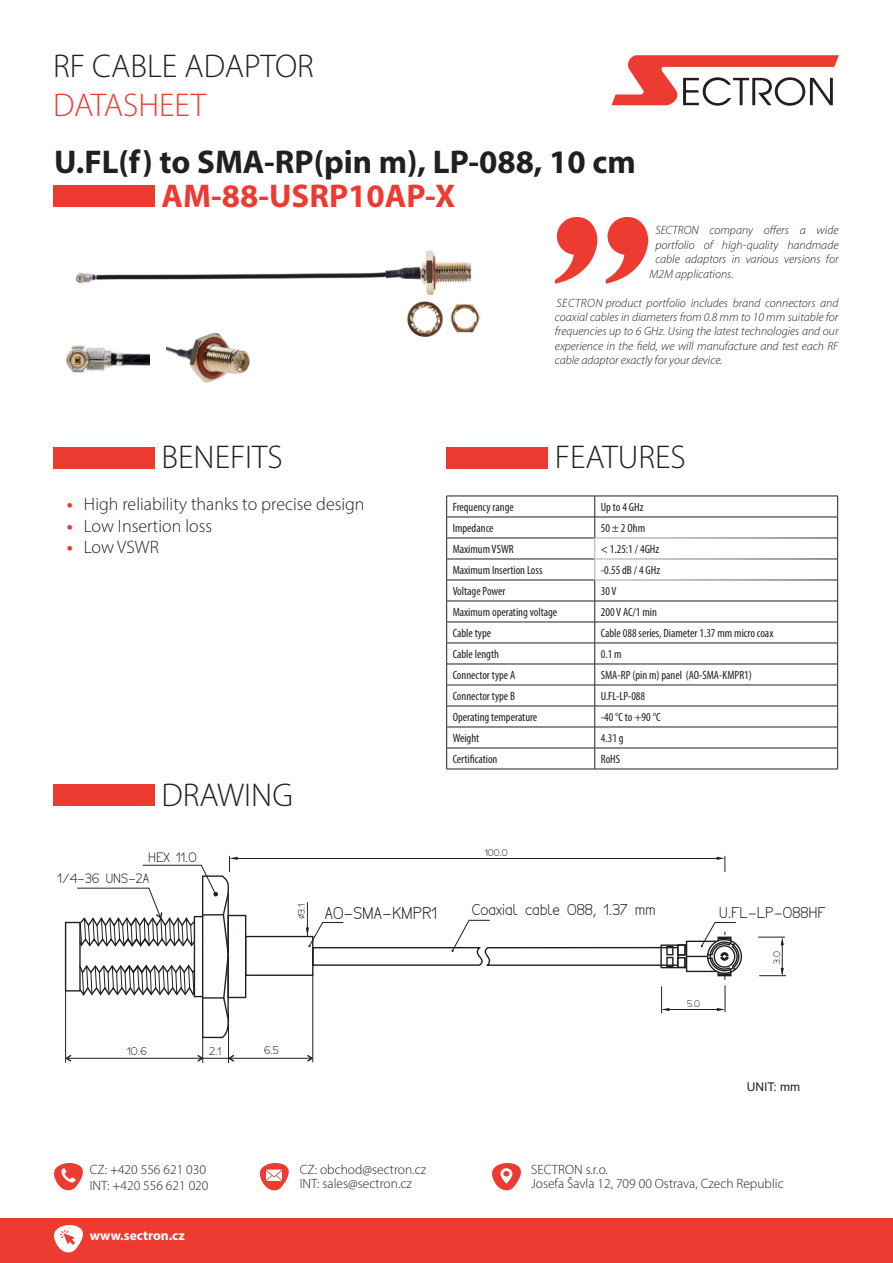
<style>
.page{position:relative;width:893px;height:1263px;background:#fff}
.page>*{position:absolute;margin:0;border:0;box-sizing:border-box;transform-origin:0 0}
.t1{font:300 33px "Myriad Pro";color:#231f20}
.t2{font:700 33px "Myriad Pro";color:#231f20}
.t3{font:700 33px "Myriad Pro";color:#ee3b32}
.t4{font:300 33px "Myriad Pro";color:#ee3b32}
.t5{font:300 18px "Myriad Pro";color:#231f20}
.t6{font:15.6px "Tecnico Fino";color:#1d1d1b}
.t7{font:14.25px "Tecnico Fino";color:#1d1d1b}
.t8{font:300 13.5px "Myriad Pro";color:#231f20}
.t9{font:700 13.5px "Myriad Pro";color:#fff}
.t10{font:12.45px "Tecnico Fino";color:#231f20}
.t11{font:italic 300 12px/14.4px "Myriad Pro";color:#231f20;text-align:justify}
.t12{font:condensed 12px "Myriad Pro";color:#231f20}
.t13{font:12px "Arial";color:#231f20}
.t14{font:10.2px "Tecnico Fino";color:#231f20}
.t15{font:8.7px "Tecnico Fino";color:#1d1d1b}
.s1{font-weight:700;color:#ee3b32}
</style>
<div class="page">
<svg style="left:611px;top:55px;width:228px;height:51px"></svg>
<div style="left:0;top:1218px;width:893px;height:45px;background:#ee3b32"></div>
<svg style="left:54px;top:1225px;width:29px;height:27px"></svg>
<svg style="left:54px;top:1163px;width:29px;height:27px"></svg>
<svg style="left:260px;top:1163px;width:29px;height:27px"></svg>
<svg style="left:492px;top:1163px;width:29px;height:27px"></svg>
<div style="left:53px;top:185px;width:102px;height:22px;background:#ee3b32"></div>
<div style="left:53px;top:447px;width:102px;height:21px;background:#ee3b32"></div>
<div style="left:53px;top:784px;width:102px;height:22px;background:#ee3b32"></div>
<div style="left:446px;top:447px;width:102px;height:21px;background:#ee3b32"></div>
<svg style="left:555px;top:217px;width:93px;height:67px"></svg>
<img style="left:75px;top:250px;width:406px;height:87px">
<img style="left:66px;top:320px;width:83px;height:53px">
<img style="left:167px;top:320px;width:95px;height:63px">
<hr style="left:446px;top:496px;width:149px;height:1px;background:#231f20">
<hr style="left:595px;top:496px;width:243px;height:1px;background:#231f20">
<hr style="left:446px;top:517px;width:149px;height:1px;background:#231f20">
<hr style="left:595px;top:517px;width:243px;height:1px;background:#231f20">
<hr style="left:446px;top:538px;width:149px;height:1px;background:#231f20">
<hr style="left:446px;top:559px;width:149px;height:1px;background:#231f20">
<hr style="left:446px;top:580px;width:149px;height:1px;background:#231f20">
<hr style="left:446px;top:601px;width:149px;height:1px;background:#231f20">
<hr style="left:595px;top:601px;width:243px;height:1px;background:#231f20">
<hr style="left:446px;top:622px;width:149px;height:1px;background:#231f20">
<hr style="left:595px;top:622px;width:243px;height:1px;background:#231f20">
<hr style="left:446px;top:643px;width:149px;height:1px;background:#231f20">
<hr style="left:595px;top:643px;width:243px;height:1px;background:#231f20">
<hr style="left:446px;top:664px;width:149px;height:1px;background:#231f20">
<hr style="left:595px;top:664px;width:243px;height:1px;background:#231f20">
<hr style="left:446px;top:685px;width:149px;height:1px;background:#231f20">
<hr style="left:595px;top:685px;width:243px;height:1px;background:#231f20">
<hr style="left:446px;top:706px;width:149px;height:1px;background:#231f20">
<hr style="left:595px;top:706px;width:243px;height:1px;background:#231f20">
<hr style="left:446px;top:727px;width:149px;height:1px;background:#231f20">
<hr style="left:595px;top:727px;width:243px;height:1px;background:#231f20">
<hr style="left:446px;top:748px;width:149px;height:1px;background:#231f20">
<svg style="left:446px;top:496px;width:1px;height:273px"></svg>
<hr style="left:595px;top:748px;width:243px;height:1px;background:#231f20">
<hr style="left:446px;top:769px;width:149px;height:1px;background:#231f20">
<hr style="left:595px;top:769px;width:243px;height:1px;background:#231f20">
<svg style="left:594px;top:496px;width:1px;height:273px"></svg>
<svg style="left:837px;top:496px;width:1px;height:273px"></svg>
<hr style="left:595px;top:580px;width:243px;height:1px;background:#fff">
<div style="left:228px;top:915px;width:18px;height:83px;border:1px solid #231f20"></div>
<div style="left:245px;top:936px;width:68px;height:40px;border:1px solid #231f20"></div>
<hr style="left:230px;top:1058px;width:81px;height:1px;background:#231f20">
<svg style="left:306px;top:1053px;width:8px;height:10px"></svg>
<hr style="left:312px;top:975px;width:1px;height:87px;background:#231f20">
<div style="left:660px;top:944px;width:27px;height:24px;border:1px solid #1d1d1b"></div>
<svg style="left:759px;top:968px;width:27px;height:8px"></svg>
<svg style="left:758px;top:937px;width:27px;height:8px"></svg>
<hr style="left:782px;top:943px;width:1px;height:31px;background:#231f20">
<svg style="left:661px;top:987px;width:8px;height:26px"></svg>
<svg style="left:717px;top:986px;width:9px;height:26px"></svg>
<hr style="left:663px;top:1009px;width:56px;height:1px;background:#231f20">
<svg style="left:306px;top:919px;width:373px;height:47px"></svg>
<svg style="left:717px;top:856px;width:8px;height:15px"></svg>
<hr style="left:237px;top:858px;width:482px;height:1px;background:#231f20">
<svg style="left:64px;top:856px;width:174px;height:207px"></svg>
<hr style="left:307px;top:902px;width:1px;height:34px;background:#231f20">
<svg style="left:708px;top:939px;width:33px;height:34px"></svg>
<div style="left:707px;top:939px;width:35px;height:35px;border:1px solid #1d1d1b;border-radius:50%"></div>
<div style="left:709px;top:941px;width:30px;height:30px;border:1px solid #1d1d1b;border-radius:50%"></div>
<div style="left:677px;top:957px;width:8px;height:11px;border:1px solid #1d1d1b"></div>
<div style="left:677px;top:944px;width:8px;height:11px;border:1px solid #1d1d1b"></div>
<div style="left:666px;top:946px;width:7px;height:9px;border:1px solid #1d1d1b"></div>
<div style="left:666px;top:957px;width:7px;height:10px;border:1px solid #1d1d1b"></div>
<svg style="left:685px;top:922px;width:53px;height:58px"></svg>
<p class="t1" style="left:53px;top:46px;width:262px">RF CABLE ADAPTOR</p>
<p class="t4" style="left:53px;top:85px;width:154px">DATASHEET</p>
<p class="t2" style="left:54px;top:140px;width:583px">U.FL(f) to SMA-RP(pin m), LP-088, 10 cm</p>
<p class="t3" style="left:162px;top:174px;width:295px">AM-88-USRP10AP-X</p>
<p class="t1" style="left:162px;top:438px;width:123px">BENEFITS</p>
<p class="t5" style="left:67px;top:493px;width:299px"><span class="s1">•</span> High reliability thanks to precise design</p>
<p class="t5" style="left:67px;top:515px;width:147px"><span class="s1">•</span> Low Insertion loss</p>
<p class="t5" style="left:67px;top:537px;width:94px"><span class="s1">•</span> Low VSWR</p>
<p class="t10" style="left:90px;top:546px;width:89px">RECOMMENDED</p>
<p class="t1" style="left:162px;top:775px;width:133px">DRAWING</p>
<p class="t10" style="left:148px;top:849px;width:50px">HEX 11.0</p>
<p class="t10" style="left:58px;top:870px;width:93px">1/4-36 UNS-2A</p>
<p class="t11" style="left:655px;top:223px;width:184px">SECTRON company offers a wide</p>
<p class="t11" style="left:655px;top:238px;width:185px">portfolio of high-quality handmade</p>
<p class="t11" style="left:655px;top:252px;width:184px">cable adaptors in various versions for</p>
<p class="t11" style="left:649px;top:266px;width:86px">M2M applications.</p>
<p class="t11" style="left:555px;top:295px;width:285px">SECTRON product portfolio includes brand connectors and coaxial cables in diameters from 0.8 mm to 10 mm suitable for frequencies up to 6 GHz. Using the latest technologies and our experience in the field, we will manufacture and test each RF cable adaptor exactly for your device.</p>
<p class="t1" style="left:555px;top:438px;width:132px">FEATURES</p>
<p class="t12" style="left:453px;top:500px;width:63px">Frequency range</p>
<p class="t12" style="left:601px;top:500px;width:44px">Up to 4 GHz</p>
<p class="t12" style="left:453px;top:521px;width:42px">Impedance</p>
<p class="t12" style="left:601px;top:521px;width:46px">50 ± 2 Ohm</p>
<p class="t12" style="left:453px;top:542px;width:63px">Maximum VSWR</p>
<p class="t12" style="left:601px;top:542px;width:60px">&lt; 1.25:1 / 4GHz</p>
<p class="t12" style="left:453px;top:563px;width:91px">Maximum Insertion Loss</p>
<p class="t12" style="left:601px;top:563px;width:61px">-0.55 dB / 4 GHz</p>
<p class="t12" style="left:453px;top:584px;width:54px">Voltage Power</p>
<p class="t12" style="left:601px;top:584px;width:17px">30 V</p>
<p class="t12" style="left:453px;top:605px;width:106px">Maximum operating voltage</p>
<p class="t12" style="left:601px;top:605px;width:58px">200 V AC/1 min</p>
<p class="t12" style="left:453px;top:626px;width:40px">Cable type</p>
<p class="t12" style="left:601px;top:626px;width:174px">Cable 088 series, Diameter 1.37 mm micro coax</p>
<p class="t12" style="left:453px;top:647px;width:48px">Cable length</p>
<p class="t12" style="left:601px;top:647px;width:22px">0.1 m</p>
<p class="t12" style="left:453px;top:668px;width:64px">Connector type A</p>
<p class="t12" style="left:601px;top:668px;width:153px">SMA-RP (pin m) panel (AO-SMA-KMPR1)</p>
<p class="t12" style="left:453px;top:689px;width:64px">Connector type B</p>
<p class="t12" style="left:601px;top:689px;width:46px">U.FL-LP-088</p>
<p class="t12" style="left:453px;top:710px;width:86px">Operating temperature</p>
<p class="t12" style="left:601px;top:710px;width:61px">-40 °C to +90 °C</p>
<p class="t12" style="left:453px;top:731px;width:28px">Weight</p>
<p class="t12" style="left:601px;top:731px;width:24px">4.31 g</p>
<p class="t12" style="left:453px;top:752px;width:46px">Certification</p>
<p class="t12" style="left:601px;top:752px;width:21px">RoHS</p>
<p class="t10" style="left:514px;top:560px;width:93px">1/4-36 UNS-2A</p>
<p class="t10" style="left:451px;top:682px;width:36px;rotate:-90deg">∅ 10.0</p>
<p class="t15" style="left:485px;top:847px;width:24px">100.0</p>
<p class="t15" style="left:296px;top:919px;width:17px;rotate:-90deg">∅3.1</p>
<p class="t14" style="left:127px;top:1045px;width:21px">10.6</p>
<p class="t14" style="left:209px;top:1045px;width:13px">2.1</p>
<p class="t14" style="left:264px;top:1044px;width:16px">6.5</p>
<p class="t6" style="left:325px;top:903px;width:114px">AO-SMA-KMPR1</p>
<p class="t7" style="left:472px;top:900px;width:185px">Coaxial cable 088, 1.37 mm</p>
<p class="t7" style="left:719px;top:903px;width:108px">U.FL-LP-088HF</p>
<p class="t15" style="left:771px;top:964px;width:14px;rotate:-90deg">3.0</p>
<p class="t15" style="left:687px;top:999px;width:15px">5.0</p>
<p class="t13" style="left:747px;top:1078px;width:55px">UNIT: mm</p>
<p class="t8" style="left:90px;top:1161px;width:118px">CZ: +420 556 621 030</p>
<p class="t8" style="left:90px;top:1178px;width:120px">INT: +420 556 621 020</p>
<p class="t9" style="left:90px;top:1226px;width:97px">www.sectron.cz</p>
<p class="t8" style="left:300px;top:1161px;width:128px">CZ: obchod@sectron.cz</p>
<p class="t8" style="left:300px;top:1175px;width:114px">INT: sales@sectron.cz</p>
<p class="t8" style="left:531px;top:1161px;width:78px">SECTRON s.r.o.</p>
<p class="t8" style="left:531px;top:1175px;width:254px">Josefa Šavla 12, 709 00 Ostrava, Czech Republic</p>
</div>
